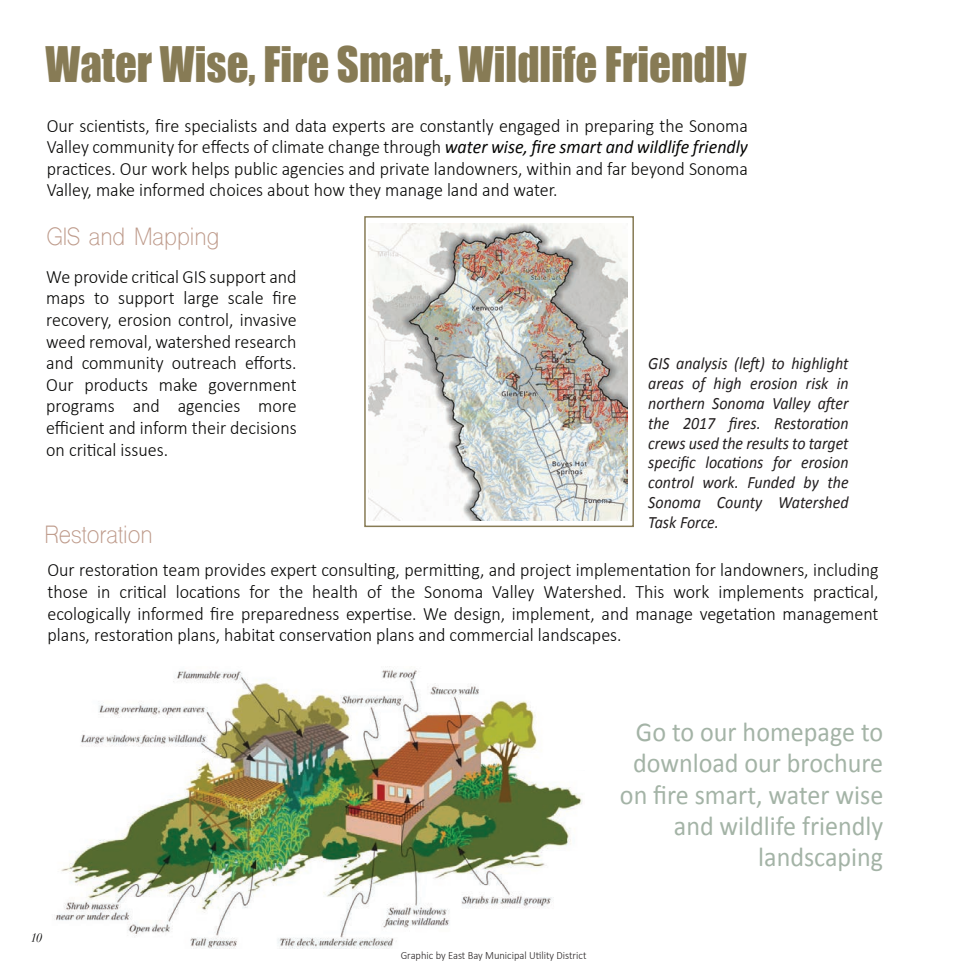
<style>
.page{position:relative;width:972px;height:972px;background:#fff}
.page>*{position:absolute;margin:0;border:0;box-sizing:border-box;transform-origin:0 0}
.t1{font:45px "Impact";color:#877b55;scale:.95 1}
.t2{font:27.45px/31.3px "Calibri";color:rgb(103 129 107/.6);text-align:right;scale:.95 1}
.t3{font:23.7px "Shree Dev 0714";color:rgb(147 88 62/.6);scale:.92 1}
.t4{font:300 18.9px/21.6px "Calibri";color:#050504;text-align:justify;scale:.95 1}
.t5{font:italic 17.4px/19.8px "Calibri";color:#231f20;text-align:justify;scale:.92 1}
.t6{font:italic 12.6px "Didot";color:#050504;scale:.95 1}
.t7{font:300 10.95px "Calibri";color:#231f20;scale:.95 1}
.s1{font-weight:400;font-style:italic}
</style>
<div class="page">
<div style="left:364px;top:216px;width:270px;height:311px;background:#fff;border:2px solid #877b55"></div>
<img style="left:54px;top:666px;width:529px;height:282px">
<div style="left:569px;top:665px;width:25px;height:105px;background:#fff"></div>
<img style="left:369px;top:223px;width:259px;height:298px">
<h1 class="t1" style="left:45px;top:29px;width:740px">Water Wise, Fire Smart, Wildlife Friendly</h1>
<p class="t4" style="left:47px;top:114px;width:740px">Our scientists, fire specialists and data experts are constantly engaged in preparing the Sonoma Valley community for effects of climate change through <span class="s1">water wise, fire smart and wildlife friendly </span>practices. Our work helps public agencies and private landowners, within and far beyond Sonoma Valley, make informed choices about how they manage land and water.</p>
<p class="t3" style="left:47px;top:222px;width:189px">GIS and Mapping</p>
<p class="t4" style="left:46px;top:265px;width:265px">We provide critical GIS support and maps to support large scale fire recovery, erosion control, invasive weed removal, watershed research and community outreach efforts.<br>Our products make government programs and agencies more efficient and inform their decisions on critical issues.</p>
<p class="t5" style="left:648px;top:353px;width:219px">GIS analysis (left) to highlight areas of high erosion risk in northern Sonoma Valley after the 2017 fires. Restoration crews used the results to target specific locations for erosion control work. Funded by the Sonoma County Watershed Task Force.</p>
<p class="t3" style="left:45px;top:521px;width:119px">Restoration</p>
<p class="t4" style="left:48px;top:558px;width:876px">Our restoration team provides expert consulting, permitting, and project implementation for landowners, including those in critical locations for the health of the Sonoma Valley Watershed. This work implements practical, ecologically informed fire preparedness expertise. We design, implement, and manage vegetation management plans, restoration plans, habitat conservation plans and commercial landscapes.</p>
<p class="t6" style="left:31px;top:929px;width:14px">10</p>
<p class="t7" style="left:401px;top:948px;width:197px">Graphic by East Bay Municipal Utility District</p>
<h2 class="t2" style="left:620px;top:716px;width:279px">Go to our homepage to download our brochure on fire smart, water wise and wildlife friendly landscaping</h2>
</div>
